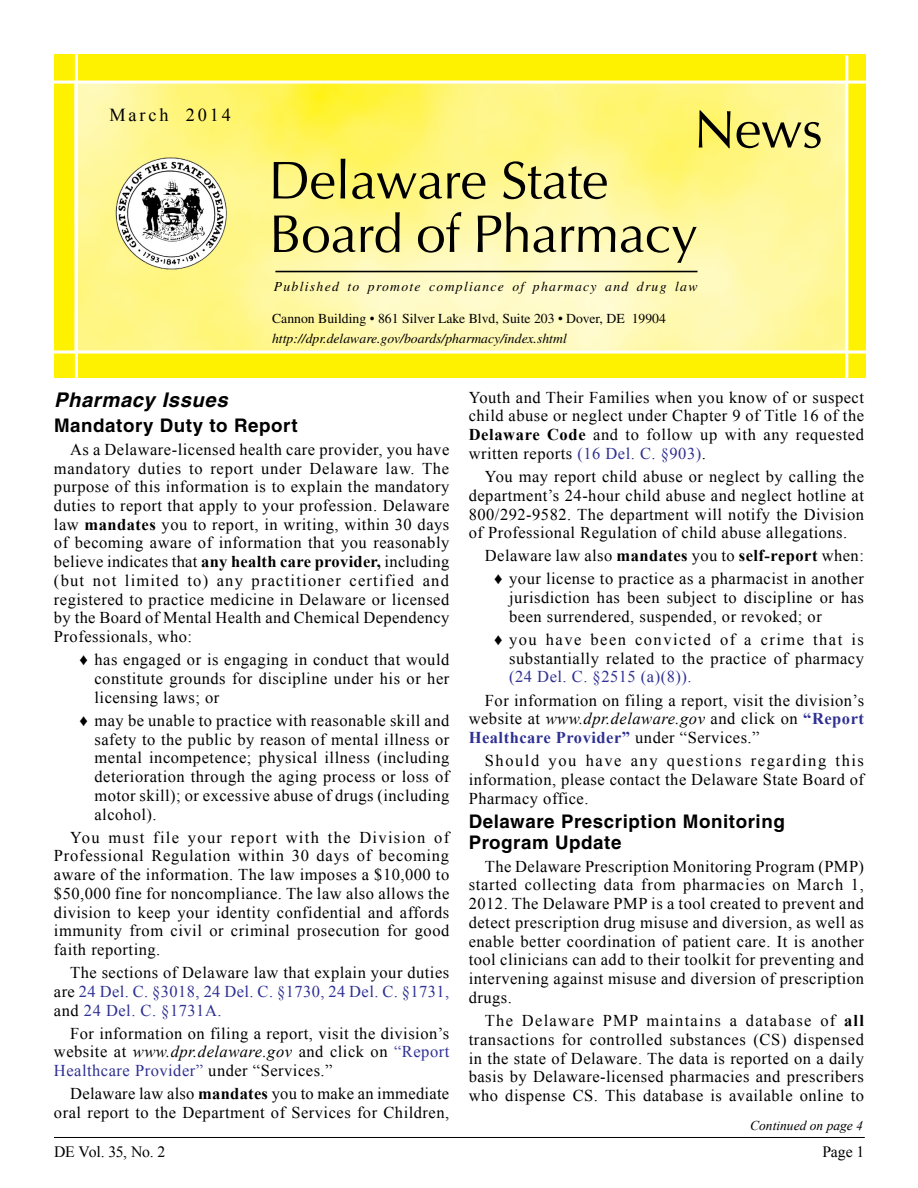
<style>
.page{position:relative;width:918px;height:1188px;background:#fff}
.page>*{position:absolute;margin:0;border:0;box-sizing:border-box;transform-origin:0 0}
.t1{font:53.4px/53.6px "Optima";letter-spacing:-.01em;color:#000}
.t2{font:italic 700 20.25px "Helvetica";letter-spacing:.03em;color:#000}
.t3{font:700 18.75px/20.2px "Helvetica";letter-spacing:.03em;color:#000}
.t4{font:18.3px "Times New Roman";letter-spacing:.155em;color:#000}
.t5{font:16.5px/18.8px "Times New Roman";letter-spacing:.03em;color:#000;text-align:justify}
.t6{font:16.5px/18.8px "Times New Roman";letter-spacing:.03em;color:#2e3092;text-align:justify}
.t7{font:15.75px "Times New Roman";letter-spacing:-.015em;color:#000}
.t8{font:13.8px "Times";color:#000}
.t9{font:italic 13.8px "Times";color:#000}
.t10{font:italic 13.8px "Times";letter-spacing:.09em;color:#000}
.t11{font:italic 13.5px "Times New Roman";color:#000}
.s1{font-weight:700}
.s2{color:#000}
.s3{font-style:italic}
.s4{color:#2e3092}
.s5{font-weight:700;color:#2e3092}
</style>
<div class="page">
<hr style="left:54px;top:1137px;width:811px;height:1px;background:#000">
<div style="left:54px;top:54px;width:811px;height:324px;background:#fff200"></div>
<img style="left:74px;top:84px;width:771px;height:266px">
<hr style="left:54px;top:81px;width:816px;height:3px;background:#fff">
<svg style="left:54px;top:350px;width:812px;height:4px;background:#fffcd6"></svg>
<hr style="left:75px;top:54px;width:3px;height:324px;background:#fff">
<hr style="left:845px;top:55px;width:3px;height:323px;background:#fff">
<hr style="left:275px;top:271px;width:422px;height:1px;background:#000">
<img style="left:87px;top:141px;width:168px;height:144px">
<p class="t4" style="left:110px;top:102px;width:123px">March 2014</p>
<h1 class="t1" style="left:694px;top:103px;width:130px">News</h1>
<h1 class="t1" style="left:268px;top:154px;width:431px">Delaware State<br>Board of Pharmacy</h1>
<p class="t10" style="left:274px;top:279px;width:425px">Published to promote compliance of pharmacy and drug law</p>
<p class="t8" style="left:272px;top:311px;width:395px">Cannon Building • 861 Silver Lake Blvd, Suite 203 • Dover, DE 19904</p>
<p class="t9" style="left:272px;top:331px;width:296px">http://dpr.delaware.gov/boards/pharmacy/index.shtml</p>
<p class="t2" style="left:54px;top:388px;width:175px">Pharmacy Issues</p>
<p class="t3" style="left:54px;top:415px;width:245px">Mandatory Duty to Report</p>
<p class="t5" style="left:54px;top:440px;width:397px;text-indent:16px">As a Delaware-licensed health care provider, you have mandatory duties to report under Delaware law. The purpose of this information is to explain the mandatory duties to report that apply to your profession. Delaware law <span class="s1">mandates</span> you to report, in writing, within 30 days of becoming aware of information that you reasonably believe indicates that <span class="s1">any health care provider,</span> including (but not limited to) any practitioner certified and registered to practice medicine in Delaware or licensed by the Board of Mental Health and Chemical Dependency Professionals, who:</p>
<p class="t5" style="left:95px;top:650px;width:356px;text-indent:-15px">♦ has engaged or is engaging in conduct that would constitute grounds for discipline under his or her licensing laws; or</p>
<p class="t5" style="left:95px;top:711px;width:356px;text-indent:-15px">♦ may be unable to practice with reasonable skill and safety to the public by reason of mental illness or mental incompetence; physical illness (including deterioration through the aging process or loss of motor skill); or excessive abuse of drugs (including alcohol).</p>
<p class="t5" style="left:54px;top:827px;width:397px;text-indent:16px">You must file your report with the Division of Professional Regulation within 30 days of becoming aware of the information. The law imposes a $10,000 to $50,000 fine for noncompliance. The law also allows the division to keep your identity confidential and affords immunity from civil or criminal prosecution for good faith reporting.</p>
<p class="t6" style="left:54px;top:963px;width:397px;text-indent:16px"><span class="s2">The sections of Delaware law that explain your duties are</span> 24 Del. C. §3018, 24 Del. C. §1730, 24 Del. C. §1731, <span class="s2">and</span> 24 Del. C. §1731A.</p>
<p class="t5" style="left:54px;top:1024px;width:397px;text-indent:16px">For information on filing a report, visit the division’s website at <span class="s3">www.dpr.delaware.gov</span> and click on <span class="s4">“Report Healthcare Provider”</span> under “Services.”</p>
<p class="t5" style="left:54px;top:1084px;width:397px;text-align:right">Delaware law also <span class="s1">mandates</span> you to make an immediate oral report to the Department of Services for Children,</p>
<p class="t5" style="left:469px;top:388px;width:397px">Youth and Their Families when you know of or suspect child abuse or neglect under Chapter 9 of Title 16 of the <span class="s1">Delaware Code</span> and to follow up with any requested written reports <span class="s4">(16 Del. C. §903)</span>.</p>
<p class="t5" style="left:469px;top:467px;width:397px;text-indent:16px">You may report child abuse or neglect by calling the department’s 24-hour child abuse and neglect hotline at 800/292-9582. The department will notify the Division of Professional Regulation of child abuse allegations.</p>
<p class="t5" style="left:485px;top:544px;width:381px;line-height:23.1px;text-align:center">Delaware law also <span class="s1">mandates</span> you to <span class="s1">self-report</span> when: ♦ your license to practice as a pharmacist in another</p>
<p class="t5" style="left:509px;top:588px;width:356px">jurisdiction has been subject to discipline or has been surrendered, suspended, or revoked; or</p>
<p class="t5" style="left:494px;top:630px;width:371px;text-align:right">♦ you have been convicted of a crime that is substantially related to the practice of pharmacy</p>
<p class="t6" style="left:509px;top:667px;width:184px">(24 Del. C. §2515 (a)(8)).</p>
<p class="t5" style="left:469px;top:690px;width:397px;text-indent:16px">For information on filing a report, visit the division’s website at <span class="s3">www.dpr.delaware.gov</span> and click on <span class="s5">“Report Healthcare Provider”</span> under “Services.”</p>
<p class="t5" style="left:469px;top:751px;width:397px;text-indent:16px">Should you have any questions regarding this information, please contact the Delaware State Board of Pharmacy office.</p>
<p class="t3" style="left:469px;top:811px;width:318px">Delaware Prescription Monitoring<br>Program Update</p>
<p class="t5" style="left:469px;top:857px;width:397px;text-indent:16px">The Delaware Prescription Monitoring Program (PMP) started collecting data from pharmacies on March 1, 2012. The Delaware PMP is a tool created to prevent and detect prescription drug misuse and diversion, as well as enable better coordination of patient care. It is another tool clinicians can add to their toolkit for preventing and intervening against misuse and diversion of prescription drugs.</p>
<p class="t5" style="left:469px;top:1011px;width:397px;text-indent:16px">The Delaware PMP maintains a database of <span class="s1">all </span>transactions for controlled substances (CS) dispensed in the state of Delaware. The data is reported on a daily basis by Delaware-licensed pharmacies and prescribers who dispense CS. This database is available online to</p>
<p class="t11" style="left:750px;top:1116px;width:114px">Continued on page 4</p>
<p class="t7" style="left:54px;top:1141px;width:113px">DE Vol. 35, No. 2</p>
<p class="t7" style="left:822px;top:1141px;width:44px">Page 1</p>
</div>
